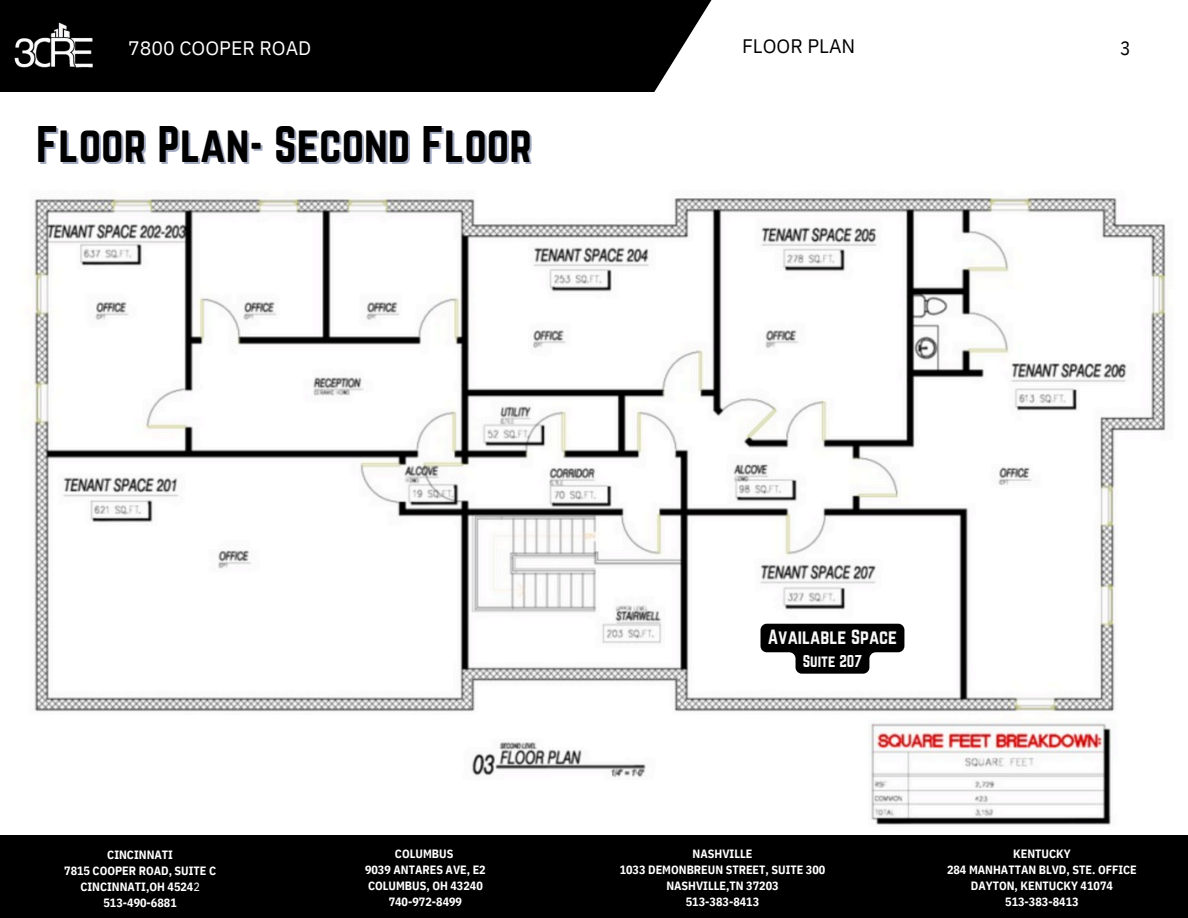
<style>
.page{position:relative;width:1188px;height:918px;background:#fff}
.page>*{position:absolute;margin:0;border:0;box-sizing:border-box;transform-origin:0 0}
.t1{font:45px "Norwester";color:#000}
.t2{font:19.5px "IBM Plex Sans";color:#fff}
.t3{font:19.5px "IBM Plex Sans";color:#000}
.t4{font:19.5px "IBM Plex Sans Cond";color:#000}
.t5{font:18px "Norwester";color:#f7f7f7}
.t6{font:15px "Norwester";color:#f7f7f7}
.t7{font:700 12px/16px "IBM Plex Sans Cond";color:#fff;text-align:center}
.s1{font-weight:400}
</style>
<div class="page">
<div style="left:0;top:0;width:1188px;height:92px;background:#000"></div>
<div style="left:654px;top:0;width:534px;height:92px;background:#fff"></div>
<img style="left:14px;top:23px;width:79px;height:45px">
<div style="left:0;top:835px;width:1188px;height:83px;background:#000"></div>
<img style="left:30px;top:196px;width:1137px;height:629px">
<svg style="left:761px;top:624px;width:143px;height:50px"></svg>
<h4 class="t2" style="left:128px;top:35px;width:185px">7800 COOPER ROAD</h4>
<h4 class="t1" style="left:36px;top:117px;width:497px">Floor Plan- Second Floor</h4>
<h2 class="t3" style="left:742px;top:33px;width:115px">FLOOR PLAN</h2>
<p class="t4" style="left:1120px;top:35px;width:12px">3</p>
<h4 class="t5" style="left:768px;top:626px;width:131px">Available Space</h4>
<h4 class="t6" style="left:803px;top:652px;width:61px">Suite 207</h4>
<h1 class="t7" style="left:107px;top:847px;width:67px">CINCINNATI</h1>
<p class="t7" style="left:64px;top:863px;width:153px">7815 COOPER ROAD, SUITE C<br>CINCINNATI,OH 4524<span class="s1">2</span></p>
<h3 class="t7" style="left:103px;top:895px;width:75px">513-490-6881</h3>
<p class="t7" style="left:365px;top:846px;width:122px">COLUMBUS<br>9039 ANTARES AVE, E2<br>COLUMBUS, OH 43240<br>740-972-8499</p>
<p class="t7" style="left:620px;top:846px;width:207px">NASHVILLE<br>1033 DEMONBREUN STREET, SUITE 300<br>NASHVILLE,TN 37203<br>513-383-8413</p>
<p class="t7" style="left:947px;top:846px;width:191px">KENTUCKY<br>284 MANHATTAN BLVD, STE. OFFICE<br>DAYTON, KENTUCKY 41074<br>513-383-8413</p>
</div>
